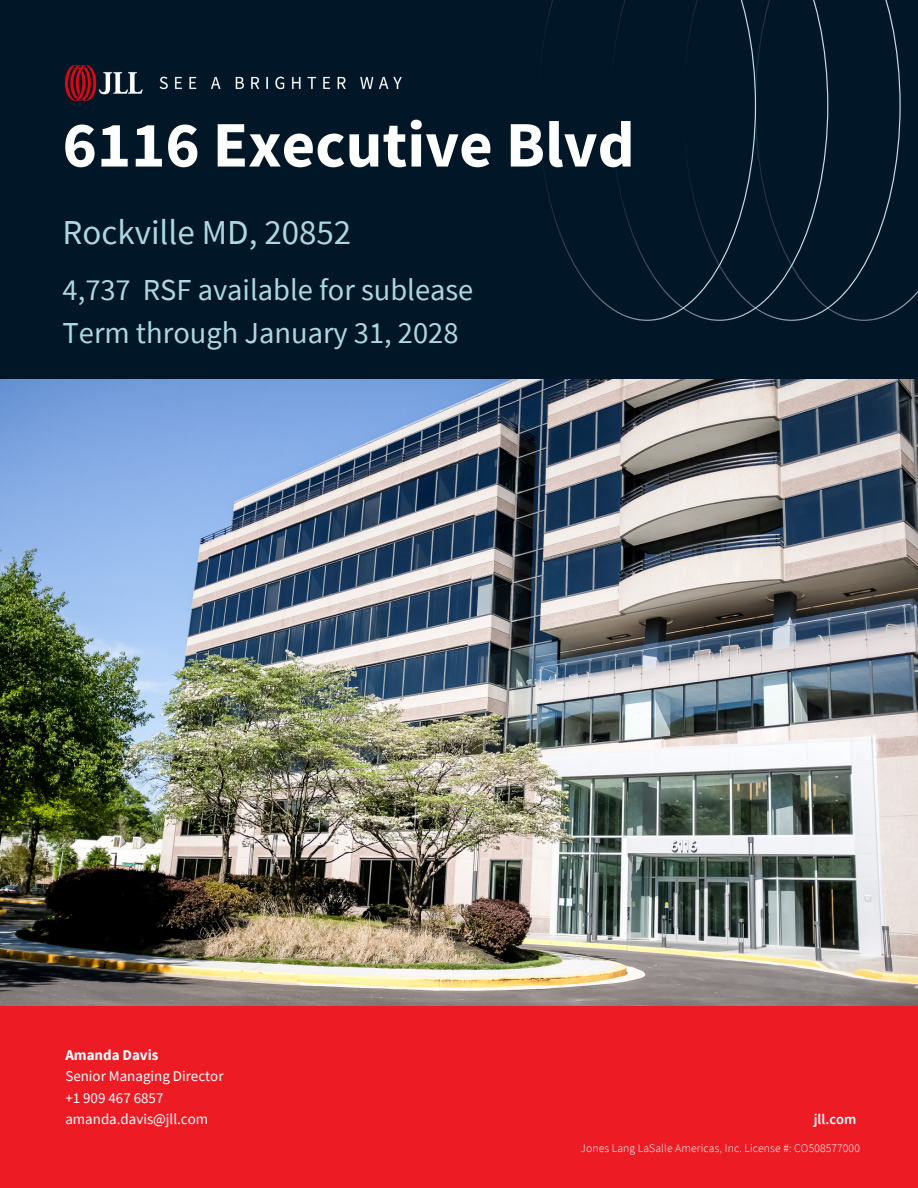
<style>
.page{position:relative;width:918px;height:1188px;background:#fff}
.page>*{position:absolute;margin:0;border:0;box-sizing:border-box;transform-origin:0 0}
.t1{font:700 64.95px "Source Sans Pro";color:#fff}
.t2{font:34.95px "Source Sans Pro";color:#aed8e0}
.t3{font:30.45px "Source Sans Pro";color:#aed8e0}
.t4{font:15px "Source Sans Pro";color:#fff}
.t5{font:700 15px "Source Sans Pro";color:#fff}
.t6{font:600 14.55px "Source Sans Pro";color:#fff}
.t7{font:300 11.7px "Source Sans Pro";letter-spacing:.01em;color:#fff}
</style>
<div class="page">
<div style="left:0;top:0;width:918px;height:351px;background:#011727"></div>
<svg style="left:828px;top:0;width:73px;height:321px"></svg>
<svg style="left:756px;top:0;width:72px;height:321px"></svg>
<svg style="left:545px;top:0;width:211px;height:321px"></svg>
<img style="left:65px;top:65px;width:337px;height:35px">
<div style="left:0;top:1006px;width:918px;height:182px;background:#ed1c24"></div>
<div style="left:0;top:325px;width:918px;height:63px;background:#011727"></div>
<img style="left:0;top:379px;width:918px;height:627px">
<p class="t1" style="left:63px;top:103px;width:574px">6116 Executive Blvd</p>
<p class="t2" style="left:63px;top:209px;width:290px">Rockville MD, 20852</p>
<p class="t3" style="left:63px;top:270px;width:412px">4,737 RSF available for sublease</p>
<p class="t3" style="left:63px;top:313px;width:397px">Term through January 31, 2028</p>
<p class="t5" style="left:65px;top:1045px;width:95px">Amanda Davis</p>
<p class="t4" style="left:65px;top:1066px;width:160px">Senior Managing Director</p>
<p class="t4" style="left:65px;top:1088px;width:100px">+1 909 467 6857</p>
<p class="t4" style="left:65px;top:1109px;width:144px">amanda.davis@jll.com</p>
<p class="t6" style="left:814px;top:1109px;width:44px">jll.com</p>
<p class="t7" style="left:581px;top:1140px;width:281px">Jones Lang LaSalle Americas, Inc. License #: CO508577000</p>
</div>
